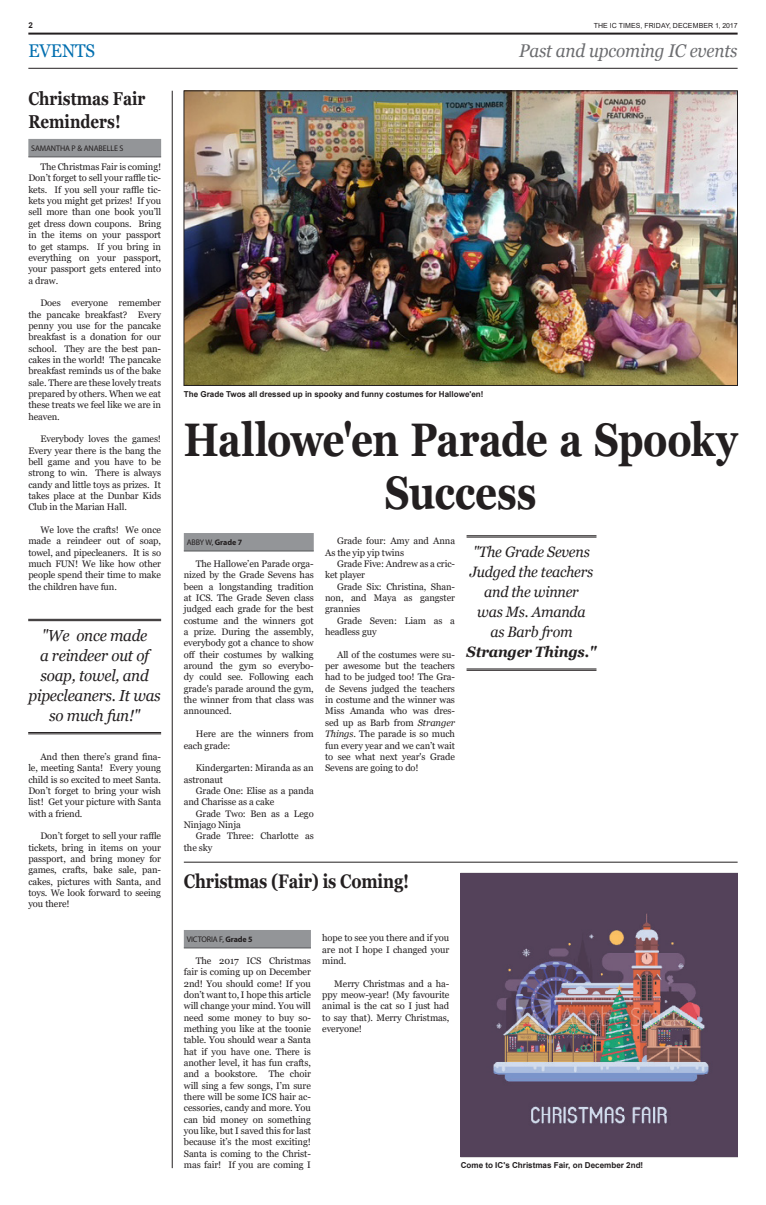
<style>
.page{position:relative;width:766px;height:1205px;background:#fff}
.page>*{position:absolute;margin:0;border:0;box-sizing:border-box;transform-origin:0 0}
.t1{font:700 47px/53px "Georgia";letter-spacing:-.015em;color:#231f20;text-align:center;scale:.82 1}
.t2{font:700 19.6px "Georgia";letter-spacing:-.01em;color:#231f20;scale:.82 1}
.t3{font:700 18.6px/22.8px "Georgia";color:#231f20;scale:.82 1}
.t4{font:italic 18.4px "Georgia";letter-spacing:-.01em;color:#6c6d70;scale:.93 1}
._1st_Paragraph{font:18.4px "Georgia";letter-spacing:-.005em;color:#006eaf;scale:.93 1}
.Top{font:italic 16px/20px "Georgia";letter-spacing:-.015em;color:#231f20;text-align:center;scale:.95 1}
.Top-2{font:italic 15px/20px "Georgia";letter-spacing:-.015em;color:#231f20;text-align:center;scale:.95 1}
.Body_Text{font:9.5px/11.3px "Georgia";letter-spacing:-.01em;color:#231f20;text-align:justify}
.t5{font:700 8.2px "Arial";color:#231f20}
.Siganture{font:8.2px "Myriad Pro";letter-spacing:-.01em;color:#231f20}
.t6{font:700 8px "Arial";color:#231f20}
.t7{font:7px "Arial";letter-spacing:.015em;color:#231f20}
.s1{font-weight:700}
.s2{font-style:italic}
</style>
<div class="page">
<div style="left:184px;top:533px;width:130px;height:18px;background:#939598"></div>
<hr style="left:184px;top:551px;width:130px;height:1px;background:#57585a">
<div style="left:28px;top:139px;width:133px;height:18px;background:#939598"></div>
<hr style="left:28px;top:157px;width:133px;height:1px;background:#57585a">
<hr style="left:28px;top:33px;width:709px;height:2px;background:#231f20">
<hr style="left:28px;top:68px;width:709px;height:1px;background:#231f20">
<img style="left:186px;top:93px;width:549px;height:291px">
<div style="left:184px;top:91px;width:553px;height:295px;border:1px solid #231f20"></div>
<hr style="left:184px;top:862px;width:553px;height:1px;background:#231f20">
<div style="left:184px;top:930px;width:127px;height:18px;background:#939598"></div>
<hr style="left:184px;top:947px;width:127px;height:1px;background:#57585a">
<hr style="left:172px;top:91px;width:1px;height:1077px;background:#231f20">
<hr style="left:28px;top:619px;width:133px;height:1px;background:#231f20">
<hr style="left:28px;top:620px;width:133px;height:1px;background:#231f20">
<hr style="left:28px;top:732px;width:133px;height:1px;background:#231f20">
<hr style="left:28px;top:733px;width:133px;height:1px;background:#231f20">
<hr style="left:466px;top:535px;width:130px;height:1px;background:#231f20">
<hr style="left:466px;top:537px;width:130px;height:1px;background:#231f20">
<hr style="left:466px;top:668px;width:130px;height:1px;background:#231f20">
<hr style="left:466px;top:670px;width:130px;height:1px;background:#231f20">
<img style="left:460px;top:873px;width:277px;height:284px">
<p class="t6" style="left:28px;top:20px;width:6px">2</p>
<p class="_1st_Paragraph" style="left:29px;top:39px;width:73px">EVENTS</p>
<p class="t3" style="left:28px;top:87px;width:144px">Christmas Fair<br>Reminders!</p>
<p class="Siganture" style="left:31px;top:143px;width:94px">SAMANTHA P &amp; ANABELLE S</p>
<p class="Body_Text" style="left:28px;top:161px;width:134px;text-indent:12px">The Christmas Fair is coming!<br>Don’t forget to sell your raffle tic&shy;kets. If you sell your raffle tic&shy;kets you might get prizes! If you sell more than one book you’ll get dress down coupons. Bring in the items on your passport to get stamps. If you bring in everything on your passport, your passport gets entered into a draw.</p>
<p class="Body_Text" style="left:28px;top:297px;width:134px;text-indent:12px">Does everyone remember the pancake breakfast? Every penny you use for the pancake breakfast is a donation for our school. They are the best pan&shy;cakes in the world! The pancake breakfast reminds us of the bake sale. There are these lovely treats prepared by others. When we eat these treats we feel like we are in heaven.</p>
<p class="Body_Text" style="left:28px;top:433px;width:134px;text-indent:12px">Everybody loves the games!<br>Every year there is the bang the bell game and you have to be strong to win. There is always candy and little toys as prizes. It takes place at the Dunbar Kids Club in the Marian Hall.</p>
<p class="Body_Text" style="left:28px;top:524px;width:134px;text-indent:12px">We love the crafts! We once made a reindeer out of soap, towel, and pipecleaners. It is so much FUN! We like how other people spend their time to make the children have fun.</p>
<p class="Top" style="left:29px;top:625px;width:141px">"We once made<br>a reindeer out of soap, towel, and pipecleaners. It was so much fun!"</p>
<p class="Body_Text" style="left:28px;top:751px;width:134px;text-indent:12px">And then there’s grand fina&shy;le, meeting Santa! Every young child is so excited to meet Santa.<br>Don’t forget to bring your wish list! Get your picture with Santa with a friend.</p>
<p class="Body_Text" style="left:28px;top:830px;width:134px;text-indent:12px">Don’t forget to sell your raffle tickets, bring in items on your passport, and bring money for games, crafts, bake sale, pan&shy;cakes, pictures with Santa, and toys. We look forward to seeing you there!</p>
<p class="t7" style="left:593px;top:21px;width:145px">THE IC TIMES, FRIDAY, DECEMBER 1, 2017</p>
<p class="t4" style="left:519px;top:39px;width:236px">Past and upcoming IC events</p>
<p class="t5" style="left:184px;top:388px;width:301px">The Grade Twos all dressed up in spooky and funny costumes for Hallowe'en!</p>
<p class="t1" style="left:184px;top:413px;width:676px">Hallowe'en Parade a Spooky<br>Success</p>
<p class="Siganture" style="left:187px;top:537px;width:57px">ABBY W, <span class="s1">Grade 7</span></p>
<p class="Body_Text" style="left:184px;top:558px;width:131px;text-indent:12px">The Hallowe’en Parade orga&shy;nized by the Grade Sevens has been a longstanding tradition at ICS. The Grade Seven class judged each grade for the best costume and the winners got a prize. During the assembly, everybody got a chance to show off their costumes by walking around the gym so everybo&shy;dy could see. Following each grade's parade around the gym, the winner from that class was announced.</p>
<p class="Body_Text" style="left:184px;top:728px;width:131px;text-indent:12px">Here are the winners from each grade:</p>
<p class="Body_Text" style="left:184px;top:762px;width:131px;text-indent:12px">Kindergarten: Miranda as an astronaut</p>
<p class="Body_Text" style="left:184px;top:785px;width:131px;text-indent:12px">Grade One: Elise as a panda and Charisse as a cake</p>
<p class="Body_Text" style="left:184px;top:808px;width:131px;text-indent:12px">Grade Two: Ben as a Lego<br>Ninjago Ninja</p>
<p class="Body_Text" style="left:184px;top:830px;width:131px;text-indent:12px">Grade Three: Charlotte as the sky</p>
<p class="Body_Text" style="left:325px;top:536px;width:131px;text-indent:12px">Grade four: Amy and Anna<br>As the yip yip twins</p>
<p class="Body_Text" style="left:325px;top:558px;width:131px;text-indent:12px">Grade Five: Andrew as a cric&shy;ket player</p>
<p class="Body_Text" style="left:325px;top:581px;width:131px;text-indent:12px">Grade Six: Christina, Shan&shy;non, and Maya as gangster grannies</p>
<p class="Body_Text" style="left:325px;top:615px;width:131px;text-indent:12px">Grade Seven: Liam as a headless guy</p>
<p class="Body_Text" style="left:325px;top:649px;width:131px;text-indent:12px">All of the costumes were su&shy;per awesome but the teachers had to be judged too! The Gra&shy;de Sevens judged the teachers in costume and the winner was Miss Amanda who was dres&shy;sed up as Barb from <span class="s2">Stranger Things</span>. The parade is so much fun every year and we can’t wait to see what next year's Grade Sevens are going to do!</p>
<p class="t2" style="left:184px;top:869px;width:276px">Christmas (Fair) is Coming!</p>
<p class="Top-2" style="left:466px;top:542px;width:138px">"The Grade Sevens<br>Judged the teachers and the winner<br>was Ms. Amanda<br>as Barb from<br><span class="s1">Stranger Things."</span></p>
<p class="Siganture" style="left:187px;top:934px;width:67px">VICTORIA F, <span class="s1">Grade 5</span></p>
<p class="Body_Text" style="left:184px;top:955px;width:129px;text-indent:12px">The 2017 ICS Christmas fair is coming up on December 2nd! You should come! If you don’t want to, I hope this article will change your mind. You will need some money to buy so&shy;mething you like at the toonie table. You should wear a Santa hat if you have one. There is another level, it has fun crafts, and a bookstore. The choir will sing a few songs, I’m sure there will be some ICS hair ac&shy;cessories, candy and more. You can bid money on something you like, but I saved this for last because it’s the most exciting!<br>Santa is coming to the Christ&shy;mas fair! If you are coming I</p>
<p class="Body_Text" style="left:322px;top:932px;width:128px">hope to see you there and if you are not I hope I changed your mind.</p>
<p class="Body_Text" style="left:322px;top:978px;width:128px;text-indent:12px">Merry Christmas and a ha&shy;ppy meow-year! (My favourite animal is the cat so I just had to say that). Merry Christmas, everyone!</p>
<p class="t5" style="left:460px;top:1159px;width:184px">Come to IC's Christmas Fair, on December 2nd!</p>
</div>
